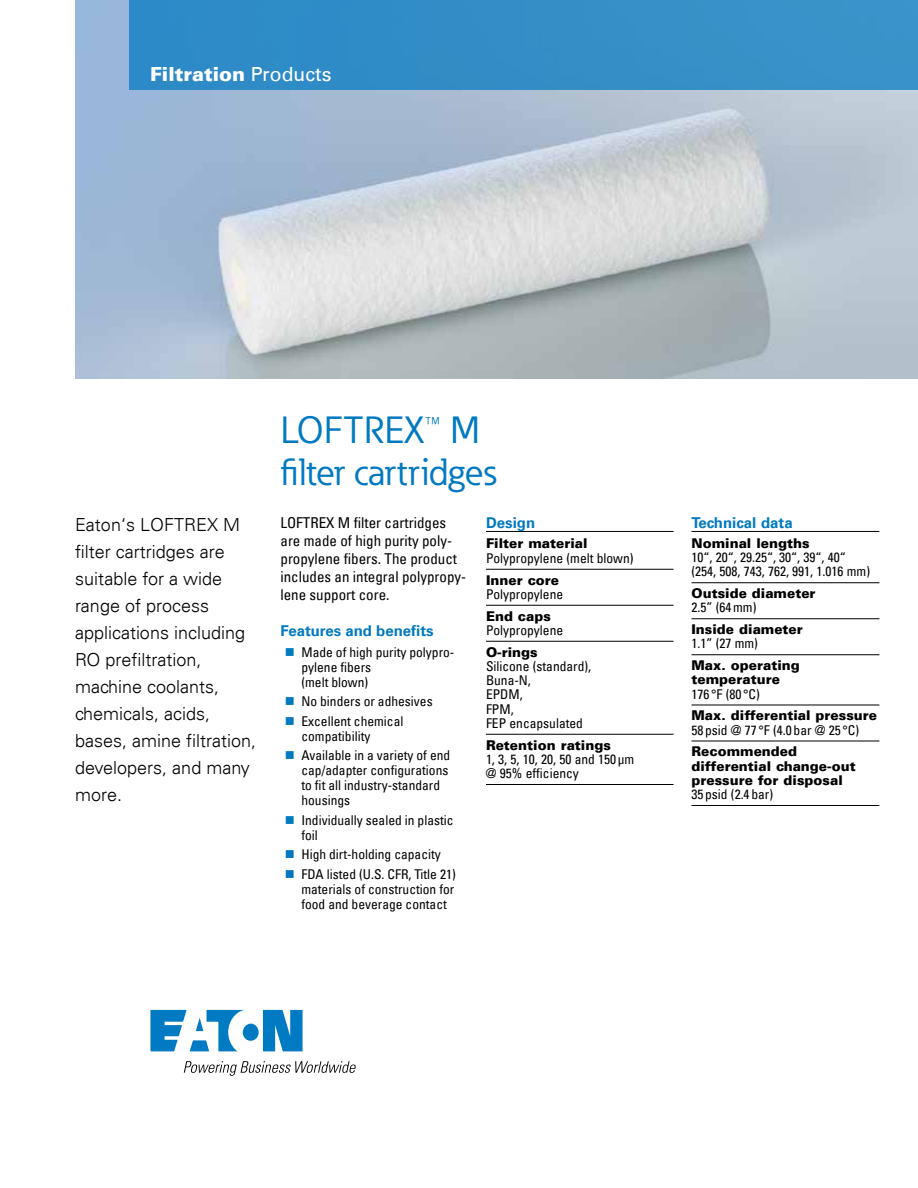
<style>
.page{position:relative;width:918px;height:1188px;background:#fff}
.page>*{position:absolute;margin:0;border:0;box-sizing:border-box;transform-origin:0 0}
.t1{font:37.5px/42px "Eaton";color:#0079c1}
.t2{font:900 19.5px "Univers LT";color:#fff}
.t3{font:300 18px/27px "Univers LT";color:#000}
.t4{font:condensed 15px/18px "Univers LT";color:#000}
.t5{font:700 15px "Univers LT";color:#0079c1}
.t6{font:condensed 13.5px/15px "Univers LT";color:#000}
.t7{font:900 13.5px/14.2px "Univers LT";color:#000}
.s1{font-weight:400}
</style>
<div class="page">
<svg style="left:150px;top:1010px;width:153px;height:41px"></svg>
<svg style="left:184px;top:1061px;width:172px;height:15px"></svg>
<img style="left:75px;top:0;width:843px;height:378px">
<hr style="left:486px;top:531px;width:188px;height:1px;background:#000">
<hr style="left:486px;top:569px;width:188px;height:1px;background:#000">
<hr style="left:486px;top:605px;width:188px;height:1px;background:#000">
<hr style="left:486px;top:641px;width:188px;height:1px;background:#000">
<hr style="left:486px;top:734px;width:188px;height:1px;background:#000">
<hr style="left:486px;top:784px;width:188px;height:1px;background:#000">
<hr style="left:692px;top:531px;width:187px;height:1px;background:#000">
<hr style="left:692px;top:582px;width:187px;height:1px;background:#000">
<hr style="left:692px;top:618px;width:187px;height:1px;background:#000">
<hr style="left:692px;top:654px;width:187px;height:1px;background:#000">
<hr style="left:692px;top:705px;width:187px;height:1px;background:#000">
<hr style="left:692px;top:741px;width:187px;height:1px;background:#000">
<hr style="left:692px;top:805px;width:187px;height:1px;background:#000">
<div style="left:129px;top:0;width:789px;height:90px;background:#338ec7"></div>
<h2 class="t2" style="left:150px;top:62px;width:183px">Filtration <span class="s1">Products</span></h2>
<h3 class="t3" style="left:75px;top:511px;width:183px">Eaton‘s LOFTREX M filter cartridges are suitable for a wide range of process applications including<br>RO prefiltration, machine coolants, chemicals, acids, bases, amine filtration, developers, and many more.</h3>
<h1 class="t1" style="left:280px;top:409px;width:217px">LOFTREX™ M filter cartridges</h1>
<p class="t4" style="left:280px;top:513px;width:187px">LOFTREX M filter cartridges are made of high purity poly&shy;propylene fibers. The product includes an integral polypropy&shy;lene support core.</p>
<p class="t5" style="left:280px;top:622px;width:155px">Features and benefits</p>
<p class="t6" style="left:301px;top:644px;width:154px">Made of high purity polypro&shy;pylene fibers<br>(melt blown)</p>
<p class="t6" style="left:301px;top:691px;width:133px;line-height:19.5px">No binders or adhesives<br>Excellent chemical</p>
<p class="t6" style="left:301px;top:726px;width:150px;line-height:19.5px">compatibility<br>Available in a variety of end</p>
<p class="t6" style="left:301px;top:763px;width:148px">cap/adapter configurations to fit all industry-standard housings</p>
<p class="t6" style="left:301px;top:812px;width:154px">Individually sealed in plastic foil</p>
<p class="t6" style="left:301px;top:844px;width:156px;line-height:19.5px">High dirt-holding capacity<br>FDA listed (U.S. CFR, Title 21)</p>
<p class="t6" style="left:301px;top:881px;width:154px">materials of construction for food and beverage contact</p>
<p class="t5" style="left:486px;top:514px;width:51px">Design</p>
<p class="t7" style="left:486px;top:536px;width:103px">Filter material</p>
<p class="t6" style="left:486px;top:550px;width:149px">Polypropylene (melt blown)</p>
<p class="t7" style="left:486px;top:573px;width:75px">Inner core</p>
<p class="t6" style="left:486px;top:586px;width:79px">Polypropylene</p>
<p class="t7" style="left:486px;top:609px;width:66px">End caps</p>
<p class="t6" style="left:486px;top:622px;width:79px">Polypropylene</p>
<p class="t7" style="left:486px;top:645px;width:53px">O-rings</p>
<p class="t6" style="left:486px;top:659px;width:107px;line-height:14.2px">Silicone (standard),<br>Buna-N,<br>EPDM,<br>FPM,<br>FEP encapsulated</p>
<p class="t7" style="left:486px;top:738px;width:126px">Retention ratings</p>
<p class="t6" style="left:486px;top:752px;width:150px;line-height:14.2px">1, 3, 5, 10, 20, 50 and 150 µm @ 95% efficiency</p>
<p class="t5" style="left:692px;top:514px;width:103px">Technical data</p>
<p class="t7" style="left:692px;top:536px;width:120px">Nominal lengths</p>
<p class="t6" style="left:691px;top:550px;width:180px;line-height:14.2px">10“, 20“, 29.25“, 30“, 39“, 40“ (254, 508, 743, 762, 991, 1.016 mm)</p>
<p class="t7" style="left:691px;top:586px;width:126px">Outside diameter</p>
<p class="t6" style="left:691px;top:600px;width:66px">2.5” (64mm)</p>
<p class="t7" style="left:691px;top:622px;width:113px">Inside diameter</p>
<p class="t6" style="left:691px;top:636px;width:68px">1.1” (27 mm)</p>
<p class="t7" style="left:691px;top:658px;width:110px">Max. operating temperature</p>
<p class="t6" style="left:691px;top:686px;width:70px">176 °F (80 °C)</p>
<p class="t7" style="left:691px;top:708px;width:187px">Max. differential pressure</p>
<p class="t6" style="left:691px;top:722px;width:169px">58 psid @ 77 °F (4.0 bar @ 25 °C)</p>
<p class="t7" style="left:691px;top:744px;width:166px">Recommended differential change-out pressure for disposal</p>
<p class="t6" style="left:691px;top:787px;width:83px">35 psid (2.4 bar)</p>
</div>
